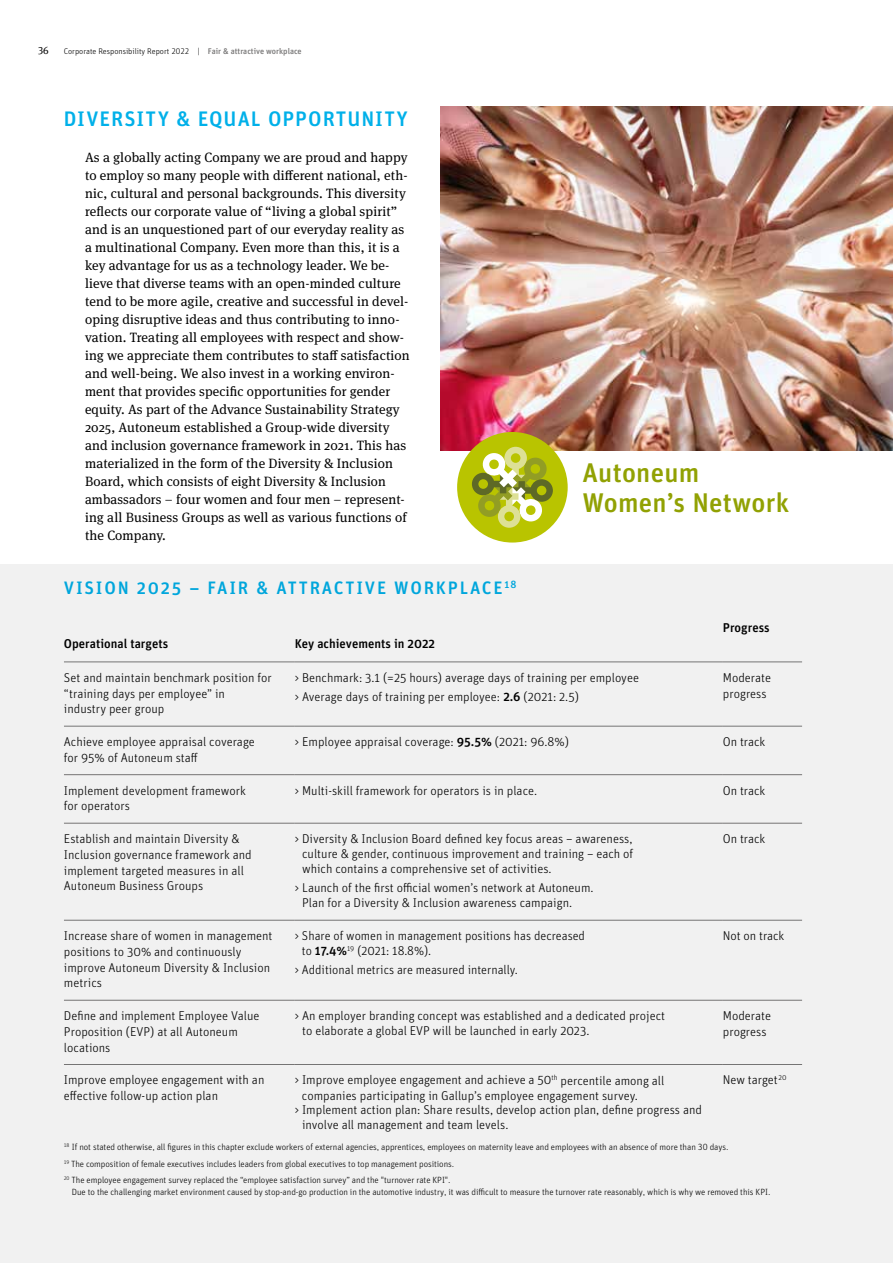
<style>
.page{position:relative;width:893px;height:1263px;background:#fff}
.page>*{position:absolute;margin:0;border:0;box-sizing:border-box;transform-origin:0 0}
.t1{font:27px/30px "Autoneum Unit OT Medium";letter-spacing:.01em;color:#91a103}
.t2{font:21px "Autoneum Unit OT Medium";letter-spacing:.05em;color:#00b0e9}
.t3{font:18px "Autoneum Unit OT Medium";letter-spacing:.1em;color:#00b0e9}
.t4{font:13.5px/18px "Meta Serif Pro";letter-spacing:.01em;color:#000}
.t5{font:12.75px/15.8px "Autoneum Unit OT Light";color:#000}
.t6{font:12.75px "Autoneum Unit OT Medium";color:#000}
.t7{font:10.5px "Meta Serif Pro";color:#000}
.t8{font:9px/16.2px "Autoneum Unit OT Light";letter-spacing:-.005em;color:#000}
.t9{font:8.25px "Autoneum Unit OT Light";color:#000}
.s1{font-family:"Autoneum Unit OT Medium";color:#7c7b7b}
.s2{font-family:"Autoneum Unit OT Medium"}
</style>
<div class="page">
<div style="left:0;top:565px;width:893px;height:698px;background:#f1f1f1"></div>
<hr style="left:64px;top:662px;width:231px;height:1px;background:#7c7b7b">
<hr style="left:295px;top:662px;width:428px;height:1px;background:#7c7b7b">
<hr style="left:723px;top:662px;width:79px;height:1px;background:#7c7b7b">
<hr style="left:64px;top:726px;width:231px;height:1px;background:#7c7b7b">
<hr style="left:295px;top:726px;width:428px;height:1px;background:#7c7b7b">
<hr style="left:723px;top:726px;width:79px;height:1px;background:#7c7b7b">
<hr style="left:64px;top:774px;width:231px;height:1px;background:#7c7b7b">
<hr style="left:295px;top:774px;width:428px;height:1px;background:#7c7b7b">
<hr style="left:723px;top:774px;width:79px;height:1px;background:#7c7b7b">
<hr style="left:64px;top:823px;width:231px;height:1px;background:#7c7b7b">
<hr style="left:295px;top:823px;width:428px;height:1px;background:#7c7b7b">
<hr style="left:723px;top:823px;width:79px;height:1px;background:#7c7b7b">
<hr style="left:64px;top:920px;width:231px;height:1px;background:#7c7b7b">
<hr style="left:295px;top:920px;width:428px;height:1px;background:#7c7b7b">
<hr style="left:723px;top:920px;width:79px;height:1px;background:#7c7b7b">
<hr style="left:64px;top:1000px;width:231px;height:1px;background:#7c7b7b">
<hr style="left:295px;top:1000px;width:428px;height:1px;background:#7c7b7b">
<hr style="left:723px;top:1000px;width:79px;height:1px;background:#7c7b7b">
<hr style="left:64px;top:1064px;width:231px;height:1px;background:#7c7b7b">
<hr style="left:295px;top:1064px;width:428px;height:1px;background:#7c7b7b">
<hr style="left:723px;top:1064px;width:79px;height:1px;background:#7c7b7b">
<img style="left:440px;top:106px;width:453px;height:345px">
<div style="left:457px;top:432px;width:111px;height:110px;background:#b9c400;border-radius:50%"></div>
<svg style="left:472px;top:447px;width:81px;height:81px"></svg>
<p class="t7" style="left:38px;top:43px;width:12px">36</p>
<p class="t9" style="left:64px;top:46px;width:239px">Corporate Responsibility Report 2022 | <span class="s1">Fair &amp; attractive workplace</span></p>
<h2 class="t2" style="left:64px;top:106px;width:346px">DIVERSITY &amp; EQUAL OPPORTUNITY</h2>
<p class="t4" style="left:85px;top:148px;width:326px">As a globally acting Company we are proud and happy to employ so many people with different national, eth&shy;nic, cultural and personal backgrounds. This diversity reflects our corporate value of “living a global spirit” and is an unquestioned part of our everyday reality as a multinational Company. Even more than this, it is a key advantage for us as a technology leader. We be&shy;lieve that diverse teams with an open-minded culture tend to be more agile, creative and successful in devel&shy;oping disruptive ideas and thus contributing to inno&shy;vation. Treating all employees with respect and show&shy;ing we appreciate them contributes to staff satisfaction and well-being. We also invest in a working environ&shy;ment that provides specific opportunities for gender equity. As part of the Advance Sustainability Strategy 2025, Autoneum established a Group-wide diversity and inclusion governance framework in 2021. This has materialized in the form of the Diversity &amp; Inclusion Board, which consists of eight Diversity &amp; Inclusion ambassadors – four women and four men – represent&shy;ing all Business Groups as well as various functions of the Company.</p>
<h3 class="t3" style="left:64px;top:576px;width:454px">VISION 2025 – FAIR &amp; ATTRACTIVE WORKPLACE<sup>18</sup></h3>
<p class="t6" style="left:64px;top:636px;width:106px">Operational targets</p>
<p class="t6" style="left:295px;top:636px;width:142px">Key achievements in 2022</p>
<h1 class="t1" style="left:583px;top:459px;width:208px">Autoneum<br>Women’s Network</h1>
<p class="t6" style="left:723px;top:620px;width:48px">Progress</p>
<p class="t5" style="left:64px;top:670px;width:209px">Set and maintain benchmark position for “training days per employee” in<br>industry peer group</p>
<p class="t5" style="left:295px;top:668px;width:346px;line-height:19.2px">&gt; Benchmark: 3.1 (=25 hours) average days of training per employee &gt; Average days of training per employee: <span class="s2">2.6</span> (2021: 2.5)</p>
<p class="t5" style="left:723px;top:670px;width:50px">Moderate progress</p>
<p class="t5" style="left:64px;top:734px;width:192px">Achieve employee appraisal coverage for 95% of Autoneum staff</p>
<p class="t5" style="left:295px;top:734px;width:276px">&gt; Employee appraisal coverage: <span class="s2">95.5%</span> (2021: 96.8%)</p>
<p class="t5" style="left:723px;top:734px;width:44px">On track</p>
<p class="t5" style="left:64px;top:783px;width:183px">Implement development framework for operators</p>
<p class="t5" style="left:295px;top:783px;width:244px">&gt; Multi-skill framework for operators is in place.</p>
<p class="t5" style="left:723px;top:783px;width:44px">On track</p>
<p class="t5" style="left:64px;top:831px;width:189px">Establish and maintain Diversity &amp; Inclusion governance framework and implement targeted measures in all Autoneum Business Groups</p>
<p class="t5" style="left:302px;top:831px;width:333px;line-height:15px;text-align:justify;text-indent:-7px">&gt; Diversity &amp; Inclusion Board defined key focus areas ‒ awareness, culture &amp; gender, continuous improvement and training – each of which contains a comprehensive set of activities.</p>
<p class="t5" style="left:723px;top:831px;width:44px">On track</p>
<p class="t5" style="left:302px;top:881px;width:293px;line-height:15px;text-indent:-7px">&gt; Launch of the first official women’s network at Autoneum.<br>Plan for a Diversity &amp; Inclusion awareness campaign.</p>
<p class="t5" style="left:64px;top:928px;width:210px">Increase share of women in management positions to 30% and continuously improve Autoneum Diversity &amp; Inclusion metrics</p>
<p class="t5" style="left:302px;top:928px;width:284px;line-height:15px;text-indent:-7px">&gt; Share of women in management positions has decreased to <span class="s2">17.4%</span><sup>19</sup> (2021: 18.8%).</p>
<p class="t5" style="left:295px;top:962px;width:224px">&gt; Additional metrics are measured internally.</p>
<p class="t5" style="left:723px;top:928px;width:63px">Not on track</p>
<p class="t5" style="left:64px;top:1008px;width:197px">Define and implement Employee Value<br>Proposition (EVP) at all Autoneum locations</p>
<p class="t5" style="left:302px;top:1008px;width:364px;line-height:15px;text-indent:-7px">&gt; An employer branding concept was established and a dedicated project to elaborate a global EVP will be launched in early 2023.</p>
<p class="t5" style="left:723px;top:1008px;width:50px">Moderate progress</p>
<p class="t5" style="left:64px;top:1072px;width:202px">Improve employee engagement with an effective follow-up action plan</p>
<p class="t5" style="left:295px;top:1072px;width:371px">&gt; Improve employee engagement and achieve a 50<sup>th</sup> percentile among all</p>
<p class="t5" style="left:723px;top:1072px;width:65px">New target <sup>20</sup></p>
<p class="t5" style="left:302px;top:1087px;width:337px">companies participating in Gallup’s employee engagement survey.</p>
<p class="t5" style="left:295px;top:1102px;width:409px">&gt; Implement action plan: Share results, develop action plan, define progress and</p>
<p class="t5" style="left:302px;top:1117px;width:208px">involve all management and team levels.</p>
<p class="t8" style="left:64px;top:1139px;width:666px"><sup>18</sup> If not stated otherwise, all figures in this chapter exclude workers of external agencies, apprentices, employees on maternity leave and employees with an absence of more than 30 days.<br><sup>19</sup> The composition of female executives includes leaders from global executives to top management positions.<br><sup>20</sup> The employee engagement survey replaced the “employee satisfaction survey” and the "turnover rate KPI".</p>
<p class="t8" style="left:72px;top:1184px;width:700px">Due to the challenging market environment caused by stop-and-go production in the automotive industry, it was difficult to measure the turnover rate reasonably, which is why we removed this KPI.</p>
</div>
